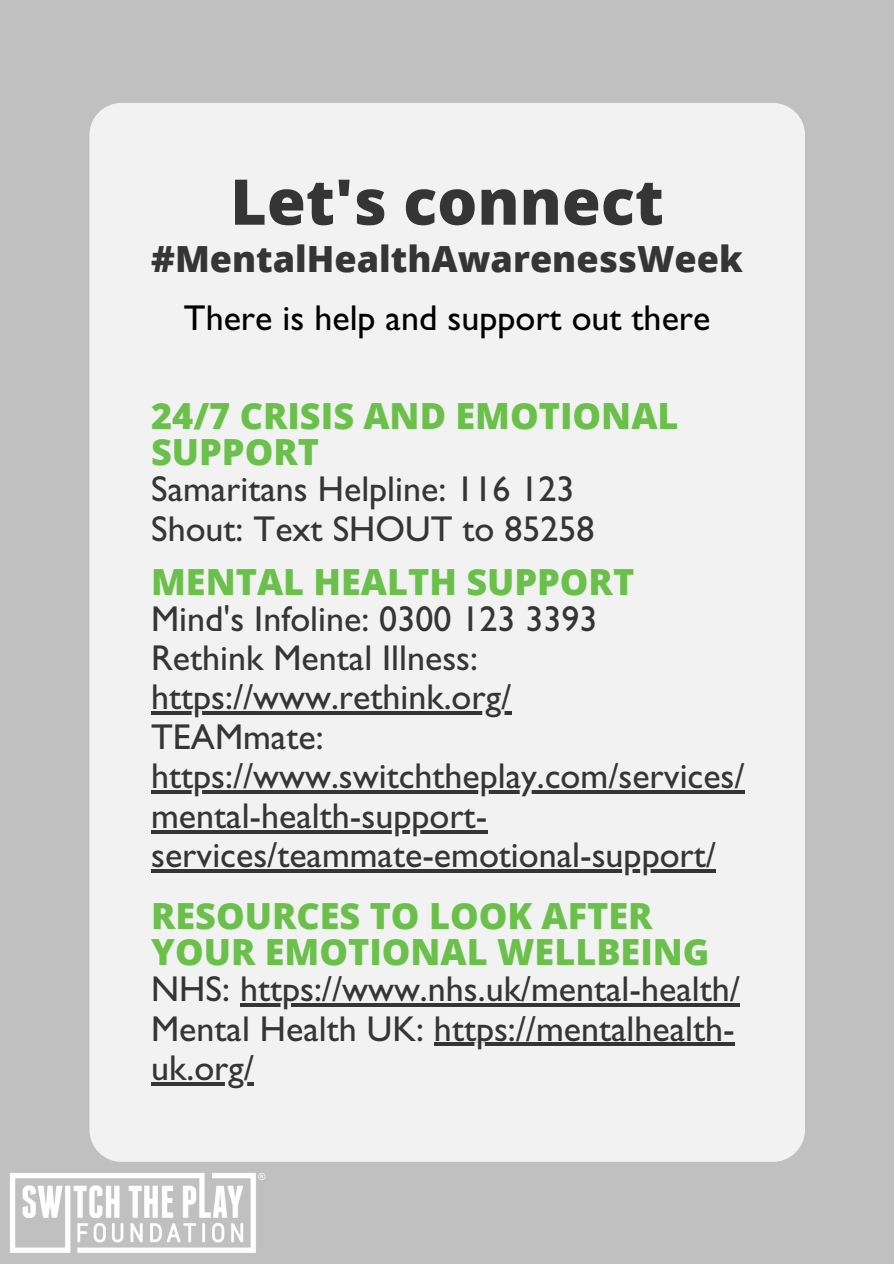
<style>
.page{position:relative;width:894px;height:1264px;background:#fff}
.page>*{position:absolute;margin:0;border:0;box-sizing:border-box;transform-origin:0 0}
.t1{font:800 63px "Open Sans";color:#353535}
.t2{font:36px/39.5px "Gill Sans Std";color:#353535}
.t3{font:800 36px/36px "Open Sans";color:#6bc04b}
.t4{font:36px "Gill Sans Std";color:#000}
.t5{font:800 36px "Open Sans";color:#353535}
</style>
<div class="page">
<div style="left:0;top:0;width:893px;height:1263px;background:#c0c0c0"></div>
<div style="left:89px;top:103px;width:715px;height:1058px;background:#f2f2f2;border-radius:32px"></div>
<img style="left:10px;top:1161px;width:260px;height:92px">
<hr style="left:151px;top:711px;width:360px;height:4px;background:#353535">
<hr style="left:151px;top:790px;width:593px;height:3px;background:#353535">
<hr style="left:151px;top:830px;width:336px;height:3px;background:#353535">
<hr style="left:151px;top:869px;width:564px;height:3px;background:#353535">
<hr style="left:240px;top:1003px;width:499px;height:3px;background:#353535">
<hr style="left:434px;top:1042px;width:300px;height:4px;background:#353535">
<hr style="left:151px;top:1082px;width:103px;height:3px;background:#353535">
<p class="t1" style="left:230px;top:157px;width:435px">Let's connect</p>
<p class="t5" style="left:151px;top:234px;width:593px">#MentalHealthAwarenessWeek</p>
<p class="t4" style="left:184px;top:305px;width:528px">There is help and support out there</p>
<p class="t3" style="left:151px;top:397px;width:528px">24/7 CRISIS AND EMOTIONAL<br>SUPPORT</p>
<p class="t2" style="left:151px;top:475px;width:424px">Samaritans Helpline: 116 123</p>
<p class="t2" style="left:151px;top:514px;width:445px">Shout: Text SHOUT to 85258</p>
<p class="t3" style="left:151px;top:562px;width:484px">MENTAL HEALTH SUPPORT</p>
<p class="t2" style="left:151px;top:604px;width:448px">Mind's Infoline: 0300 123 3393</p>
<p class="t2" style="left:151px;top:643px;width:361px">Rethink Mental Illness: https://www.rethink.org/</p>
<p class="t2" style="left:151px;top:722px;width:595px">TEAMmate: https://www.switchtheplay.com/services/ mental-health-support&shy;services/teammate-emotional-support/</p>
<p class="t3" style="left:151px;top:896px;width:560px">RESOURCES TO LOOK AFTER<br>YOUR EMOTIONAL WELLBEING</p>
<p class="t2" style="left:151px;top:974px;width:590px">NHS: https://www.nhs.uk/mental-health/</p>
<p class="t2" style="left:151px;top:1014px;width:585px">Mental Health UK: https://mentalhealth&shy;uk.org/</p>
</div>
